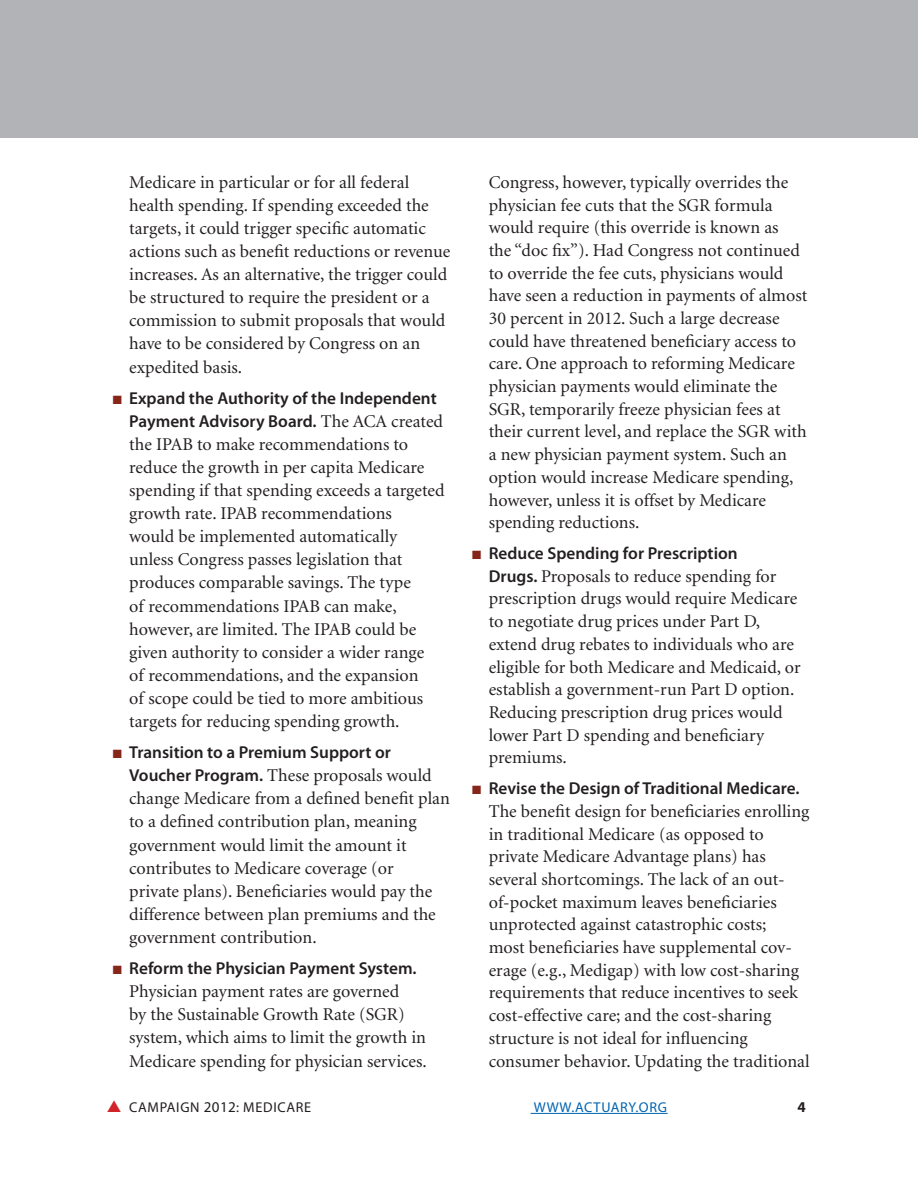
<style>
.page{position:relative;width:918px;height:1188px;background:#fff}
.page>*{position:absolute;margin:0;border:0;box-sizing:border-box;transform-origin:0 0}
.Bullets{font:18px/22.6px "Minion";color:#231f20}
.Bullets-2{font:600 17.25px/23.1px "Myriad Pro";color:#231f20}
.t1{font:700 15px "Myriad Pro";color:#231f20}
.t2{font:14.25px "Myriad Pro";letter-spacing:.05em;color:#231f20}
.t3{font:14.25px "Myriad Pro";letter-spacing:.05em;color:#0164b1}
.s1{color:#86251a}
.s2{font-family:"Minion";font-weight:400;font-size:18px}
.s3{font-family:"Myriad Pro";font-weight:600;font-size:17.25px}
.s4{color:#d1232a}
.s5{font-size:15px}
</style>
<div class="page">
<hr style="left:531px;top:1113px;width:137px;height:1px;background:#0164b1">
<div style="left:0;top:0;width:918px;height:138px;background:#b2b3b7"></div>
<p class="Bullets" style="left:129px;top:171px;width:323px;line-height:23.1px">Medicare in particular or for all federal health spending. If spending exceeded the targets, it could trigger specific automatic actions such as benefit reductions or revenue increases. As an alternative, the trigger could be structured to require the president or a commission to submit proposals that would have to be considered by Congress on an expedited basis.</p>
<p class="Bullets-2" style="left:129px;top:386px;width:315px;text-indent:-16px"><span class="s1">■</span> Expand the Authority of the Independent<br>Payment Advisory Board. <span class="s2">The ACA created</span></p>
<p class="Bullets" style="left:129px;top:433px;width:317px;line-height:23.1px">the IPAB to make recommendations to reduce the growth in per capita Medicare spending if that spending exceeds a targeted growth rate. IPAB recommendations<br>would be implemented automatically unless Congress passes legislation that produces comparable savings. The type<br>of recommendations IPAB can make, however, are limited. The IPAB could be given authority to consider a wider range<br>of recommendations, and the expansion<br>of scope could be tied to more ambitious targets for reducing spending growth.</p>
<p class="Bullets-2" style="left:113px;top:740px;width:280px"><span class="s1">■</span> Transition to a Premium Support or</p>
<p class="Bullets" style="left:129px;top:765px;width:322px;line-height:23.1px"><span class="s3">Voucher Program.</span> These proposals would change Medicare from a defined benefit plan to a defined contribution plan, meaning government would limit the amount it contributes to Medicare coverage (or<br>private plans). Beneficiaries would pay the difference between plan premiums and the government contribution.</p>
<p class="Bullets-2" style="left:113px;top:956px;width:305px"><span class="s1">■</span> Reform the Physician Payment System.</p>
<p class="Bullets" style="left:129px;top:981px;width:299px;line-height:23.1px">Physician payment rates are governed<br>by the Sustainable Growth Rate (SGR) system, which aims to limit the growth in Medicare spending for physician services.</p>
<p class="Bullets" style="left:489px;top:171px;width:320px">Congress, however, typically overrides the physician fee cuts that the SGR formula would require (this override is known as<br>the “doc fix”). Had Congress not continued to override the fee cuts, physicians would have seen a reduction in payments of almost 30 percent in 2012. Such a large decrease could have threatened beneficiary access to care. One approach to reforming Medicare physician payments would eliminate the SGR, temporarily freeze physician fees at their current level, and replace the SGR with a new physician payment system. Such an option would increase Medicare spending, however, unless it is offset by Medicare spending reductions.</p>
<p class="Bullets-2" style="left:472px;top:541px;width:267px"><span class="s1">■</span> Reduce Spending for Prescription</p>
<p class="Bullets" style="left:489px;top:565px;width:313px"><span class="s3">Drugs.</span> Proposals to reduce spending for prescription drugs would require Medicare to negotiate drug prices under Part D, extend drug rebates to individuals who are eligible for both Medicare and Medicaid, or establish a government-run Part D option.<br>Reducing prescription drug prices would lower Part D spending and beneficiary premiums.</p>
<p class="Bullets-2" style="left:472px;top:776px;width:329px"><span class="s1">■</span> Revise the Design of Traditional Medicare.</p>
<p class="Bullets" style="left:489px;top:800px;width:322px">The benefit design for beneficiaries enrolling in traditional Medicare (as opposed to private Medicare Advantage plans) has several shortcomings. The lack of an out&shy;of-pocket maximum leaves beneficiaries unprotected against catastrophic costs;<br>most beneficiaries have supplemental cov&shy;erage (e.g., Medigap) with low cost-sharing requirements that reduce incentives to seek cost-effective care; and the cost-sharing structure is not ideal for influencing consumer behavior. Updating the traditional</p>
<p class="t2" style="left:107px;top:1098px;width:206px"><span class="s4">▲</span> CAMPAIGN <span class="s5">2012</span>: MEDICARE</p>
<p class="t3" style="left:534px;top:1098px;width:135px">WWW.ACTUARY.ORG</p>
<p class="t1" style="left:798px;top:1097px;width:10px">4</p>
</div>
